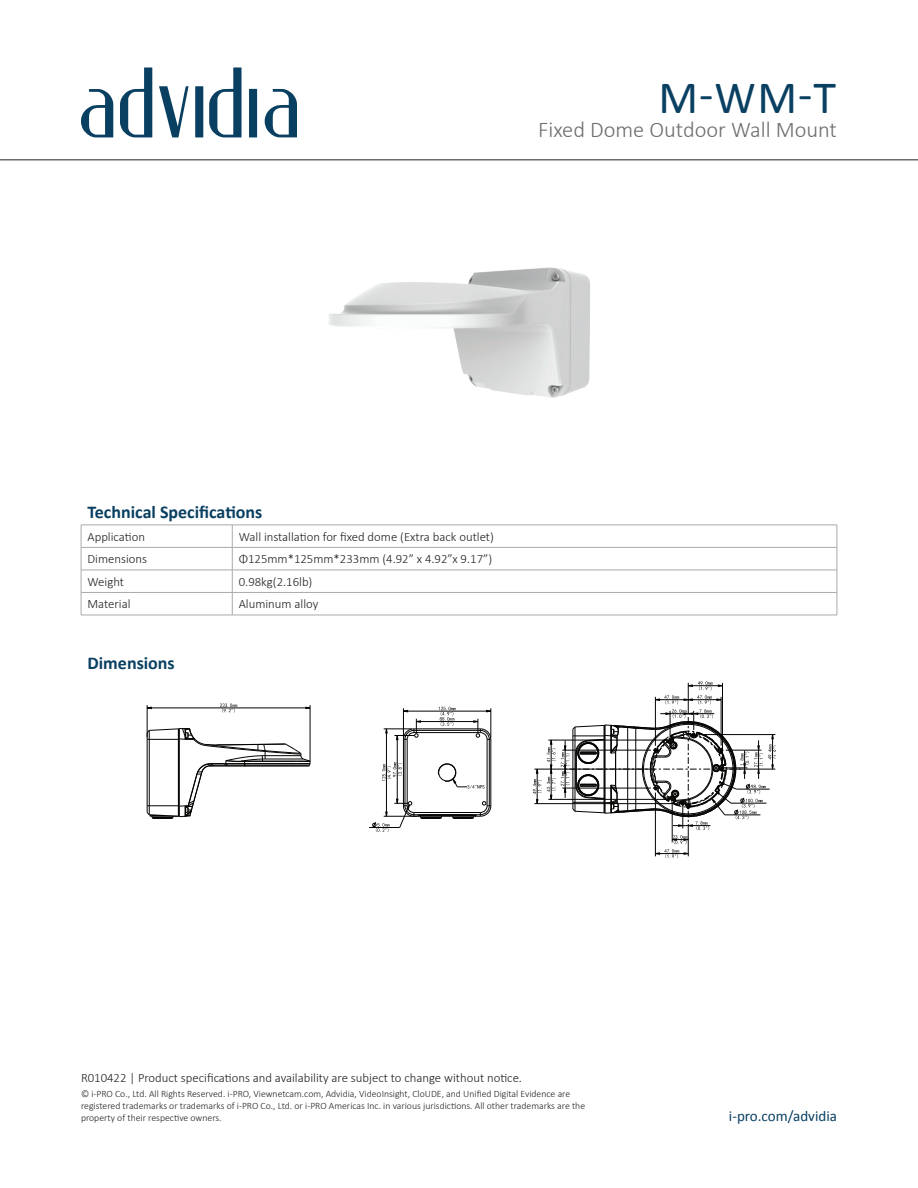
<style>
.page{position:relative;width:918px;height:1188px;background:#fff}
.page>*{position:absolute;margin:0;border:0;box-sizing:border-box;transform-origin:0 0}
.t1{font:46.5px "Calibri";color:#093f61}
.t2{font:300 22.5px "Calibri";color:#6c6d70}
.t3{font:700 18px "Calibri";color:#093f61}
.t4{font:15px "Calibri";color:#093f61}
.t5{font:300 12.75px "Calibri";color:#231f20}
.t6{font:300 9.75px/11.7px "Calibri";color:#231f20}
</style>
<div class="page">
<hr style="left:0;top:160px;width:918px;height:1px;background:#231f20">
<svg style="left:81px;top:89px;width:32px;height:48px"></svg>
<svg style="left:120px;top:68px;width:32px;height:69px"></svg>
<svg style="left:159px;top:86px;width:30px;height:51px"></svg>
<svg style="left:195px;top:86px;width:8px;height:51px"></svg>
<svg style="left:249px;top:89px;width:8px;height:48px"></svg>
<svg style="left:209px;top:68px;width:33px;height:69px"></svg>
<svg style="left:265px;top:89px;width:32px;height:48px"></svg>
<hr style="left:81px;top:547px;width:151px;height:1px;background:#a8a9ad">
<hr style="left:232px;top:547px;width:605px;height:1px;background:#a8a9ad">
<hr style="left:81px;top:570px;width:151px;height:1px;background:#a8a9ad">
<hr style="left:232px;top:570px;width:605px;height:1px;background:#a8a9ad">
<hr style="left:81px;top:592px;width:151px;height:1px;background:#a8a9ad">
<hr style="left:232px;top:592px;width:605px;height:1px;background:#a8a9ad">
<svg style="left:232px;top:526px;width:1px;height:89px"></svg>
<hr style="left:81px;top:525px;width:151px;height:1px;background:#a8a9ad">
<hr style="left:232px;top:525px;width:605px;height:1px;background:#a8a9ad">
<svg style="left:81px;top:525px;width:1px;height:90px"></svg>
<svg style="left:837px;top:525px;width:1px;height:90px"></svg>
<hr style="left:81px;top:615px;width:151px;height:1px;background:#a8a9ad">
<hr style="left:232px;top:615px;width:605px;height:1px;background:#a8a9ad">
<img style="left:329px;top:267px;width:261px;height:131px">
<svg style="left:147px;top:728px;width:164px;height:91px"></svg>
<svg style="left:220px;top:704px;width:17px;height:9px"></svg>
<hr style="left:147px;top:705px;width:1px;height:32px;background:#040503">
<hr style="left:310px;top:705px;width:1px;height:56px;background:#040503">
<hr style="left:147px;top:708px;width:163px;height:1px;background:#040503">
<svg style="left:533px;top:681px;width:242px;height:177px"></svg>
<hr style="left:660px;top:713px;width:54px;height:1px;background:#040503">
<hr style="left:758px;top:740px;width:1px;height:39px;background:#040503">
<hr style="left:655px;top:699px;width:66px;height:1px;background:#040503">
<hr style="left:772px;top:735px;width:1px;height:34px;background:#040503">
<hr style="left:688px;top:685px;width:34px;height:1px;background:#040503">
<hr style="left:403px;top:739px;width:1px;height:67px;background:#040503">
<hr style="left:405px;top:739px;width:1px;height:67px;background:#040503">
<hr style="left:418px;top:816px;width:58px;height:1px;background:#040503">
<hr style="left:418px;top:815px;width:58px;height:1px;background:#040503">
<hr style="left:414px;top:814px;width:66px;height:1px;background:#040503">
<hr style="left:407px;top:739px;width:1px;height:67px;background:#040503">
<hr style="left:414px;top:812px;width:66px;height:1px;background:#040503">
<hr style="left:487px;top:739px;width:1px;height:67px;background:#040503">
<hr style="left:489px;top:739px;width:1px;height:67px;background:#040503">
<hr style="left:414px;top:732px;width:66px;height:1px;background:#040503">
<hr style="left:414px;top:730px;width:66px;height:1px;background:#040503">
<hr style="left:491px;top:739px;width:1px;height:67px;background:#040503">
<hr style="left:414px;top:729px;width:66px;height:1px;background:#040503">
<svg style="left:452px;top:802px;width:39px;height:17px"></svg>
<svg style="left:438px;top:763px;width:46px;height:26px"></svg>
<svg style="left:439px;top:707px;width:17px;height:19px"></svg>
<svg style="left:382px;top:762px;width:20px;height:19px"></svg>
<hr style="left:386px;top:729px;width:1px;height:87px;background:#040503">
<hr style="left:369px;top:827px;width:31px;height:1px;background:#040503">
<hr style="left:397px;top:735px;width:1px;height:68px;background:#040503">
<svg style="left:373px;top:799px;width:69px;height:33px"></svg>
<svg style="left:474px;top:708px;width:18px;height:32px"></svg>
<svg style="left:384px;top:708px;width:37px;height:32px"></svg>
<hr style="left:416px;top:721px;width:62px;height:1px;background:#040503">
<hr style="left:403px;top:711px;width:88px;height:1px;background:#040503">
<h1 class="t1" style="left:659px;top:66px;width:179px">M-WM-T</h1>
<h2 class="t2" style="left:538px;top:116px;width:300px">Fixed Dome Outdoor Wall Mount</h2>
<h3 class="t3" style="left:88px;top:500px;width:176px">Technical Specifications</h3>
<h3 class="t5" style="left:88px;top:529px;width:59px">Application</h3>
<h3 class="t5" style="left:239px;top:529px;width:257px">Wall installation for fixed dome (Extra back outlet)</h3>
<h3 class="t5" style="left:88px;top:551px;width:61px">Dimensions</h3>
<h3 class="t5" style="left:239px;top:551px;width:255px">Φ125mm*125mm*233mm (4.92” x 4.92”x 9.17”)</h3>
<h3 class="t5" style="left:88px;top:574px;width:38px">Weight</h3>
<h3 class="t5" style="left:239px;top:574px;width:75px">0.98kg(2.16lb)</h3>
<h3 class="t5" style="left:88px;top:596px;width:45px">Material</h3>
<h3 class="t5" style="left:239px;top:596px;width:81px">Aluminum alloy</h3>
<h3 class="t3" style="left:88px;top:650px;width:89px">Dimensions</h3>
<h3 class="t5" style="left:81px;top:1070px;width:443px">R010422 | Product specifications and availability are subject to change without notice.</h3>
<p class="t6" style="left:81px;top:1088px;width:506px">© i-PRO Co., Ltd. All Rights Reserved. i-PRO, Viewnetcam.com, Advidia, VideoInsight, CloUDE, and Unified Digital Evidence are registered trademarks or trademarks of i-PRO Co., Ltd. or i-PRO Americas Inc. in various jurisdictions. All other trademarks are the property of their respective owners.</p>
<h3 class="t4" style="left:729px;top:1105px;width:110px">i-pro.com/advidia</h3>
</div>
